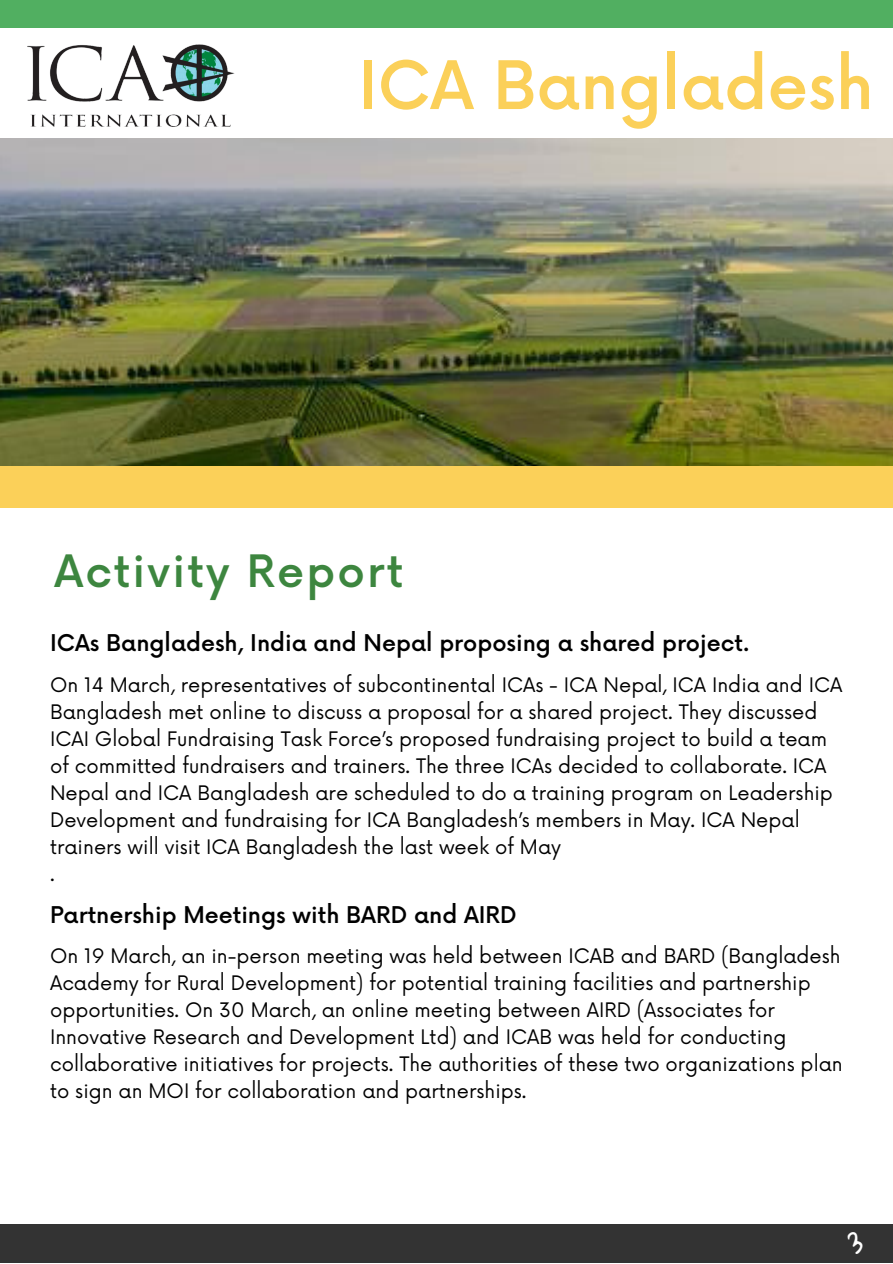
<style>
.page{position:relative;width:893px;height:1264px;background:#fff}
.page>*{position:absolute;margin:0;border:0;box-sizing:border-box;transform-origin:0 0}
.t1{font:500 65.1px "Now";color:#fbd059}
.t2{font:500 43.5px "Now";letter-spacing:.05em;color:#3d863f}
.t3{font:27px "Gloria Hallelujah";color:#fff}
.t4{font:500 22.5px "Now";color:#000}
.t5{font:19.5px/27px "Now";color:#000}
</style>
<div class="page">
<img style="left:0;top:138px;width:892px;height:328px">
<div style="left:0;top:466px;width:892px;height:42px;background:#fbd059"></div>
<div style="left:0;top:0;width:892px;height:27px;background:#51af61"></div>
<div style="left:0;top:1224px;width:892px;height:38px;background:#333"></div>
<img style="left:28px;top:44px;width:207px;height:83px">
<h1 class="t1" style="left:358px;top:50px;width:517px">ICA Bangladesh</h1>
<h2 class="t2" style="left:54px;top:548px;width:350px">Activity Report</h2>
<p class="t4" style="left:50px;top:631px;width:700px">ICAs Bangladesh, India and Nepal proposing a shared project.</p>
<p class="t5" style="left:50px;top:672px;width:793px">On 14 March, representatives of subcontinental ICAs - ICA Nepal, ICA India and ICA Bangladesh met online to discuss a proposal for a shared project. They discussed ICAI Global Fundraising Task Force’s proposed fundraising project to build a team of committed fundraisers and trainers. The three ICAs decided to collaborate. ICA Nepal and ICA Bangladesh are scheduled to do a training program on Leadership Development and fundraising for ICA Bangladesh’s members in May. ICA Nepal trainers will visit ICA Bangladesh the last week of May<br>.</p>
<p class="t4" style="left:50px;top:902px;width:468px">Partnership Meetings with BARD and AIRD</p>
<p class="t5" style="left:50px;top:943px;width:794px">On 19 March, an in-person meeting was held between ICAB and BARD (Bangladesh Academy for Rural Development) for potential training facilities and partnership opportunities. On 30 March, an online meeting between AIRD (Associates for Innovative Research and Development Ltd) and ICAB was held for conducting collaborative initiatives for projects. The authorities of these two organizations plan to sign an MOI for collaboration and partnerships.</p>
<h3 class="t3" style="left:847px;top:1228px;width:17px">3</h3>
</div>
